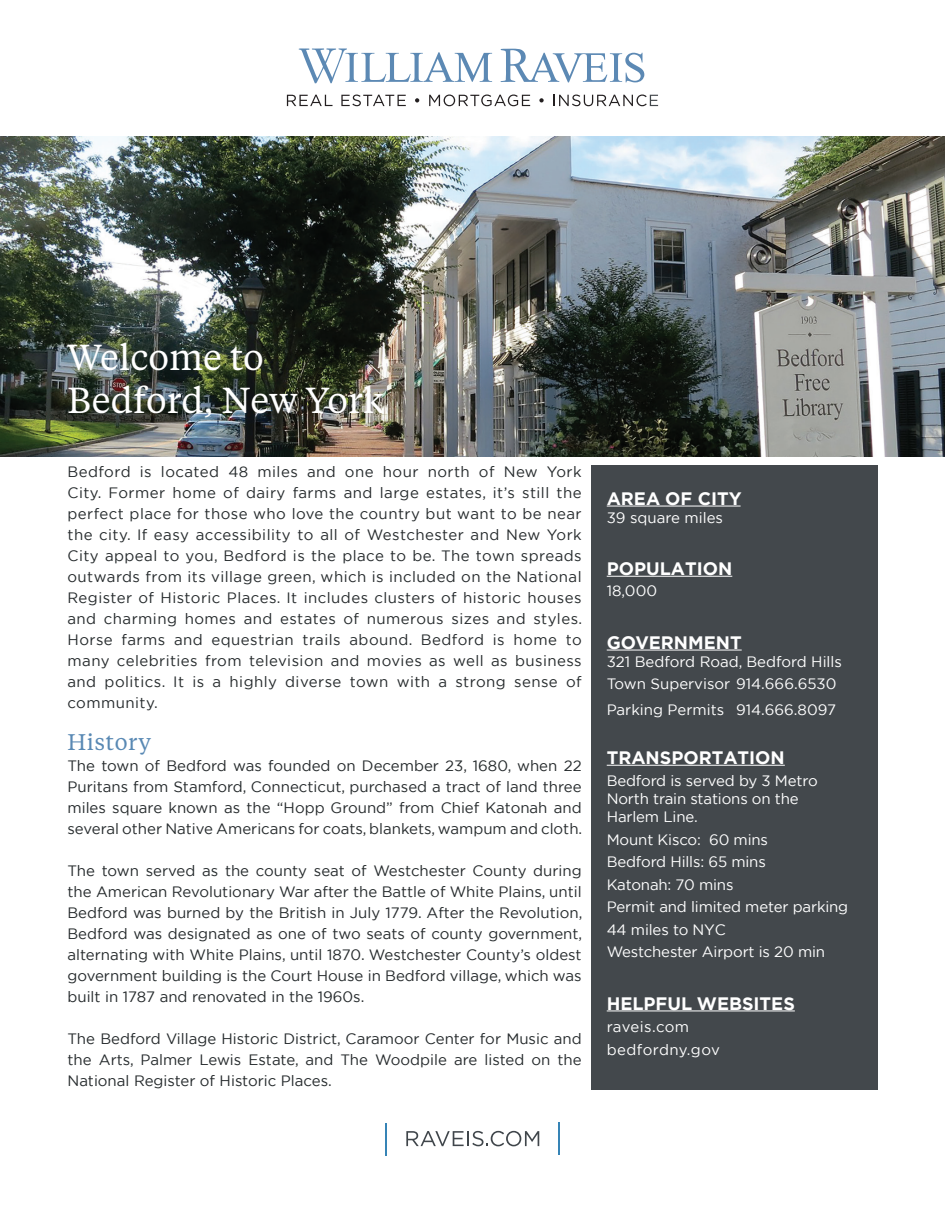
<style>
.page{position:relative;width:945px;height:1215px;background:#fff}
.page>*{position:absolute;margin:0;border:0;box-sizing:border-box;transform-origin:0 0}
.t1{font:36px/43.2px "Tiempos Text";color:#fff}
.t2{font:22.5px "Tiempos Text";letter-spacing:.03em;color:#5989b4}
.t3{font:700 18px "Gotham";color:#fff}
.t4{font:15px/21px "Gotham";color:#252a2c;text-align:justify}
.t5{font:15px/22.5px "Gotham";letter-spacing:-.01em;color:#fff}
.t6{font:15px/22.5px "Gotham";letter-spacing:.03em;color:#fff}
</style>
<div class="page">
<img style="left:0;top:137px;width:945px;height:320px">
<div style="left:591px;top:465px;width:287px;height:624px;background:#43484c"></div>
<hr style="left:607px;top:506px;width:134px;height:1px;background:#fff">
<hr style="left:607px;top:576px;width:125px;height:1px;background:#fff">
<hr style="left:607px;top:650px;width:135px;height:1px;background:#fff">
<hr style="left:607px;top:765px;width:178px;height:1px;background:#fff">
<hr style="left:607px;top:1010px;width:188px;height:1px;background:#fff">
<hr style="left:558px;top:1122px;width:2px;height:32px;background:#3684b6">
<hr style="left:385px;top:1123px;width:2px;height:32px;background:#3684b6">
<svg style="left:406px;top:1131px;width:133px;height:15px"></svg>
<svg style="left:299px;top:48px;width:193px;height:35px"></svg>
<svg style="left:501px;top:49px;width:143px;height:33px"></svg>
<svg style="left:287px;top:95px;width:46px;height:11px"></svg>
<svg style="left:341px;top:95px;width:65px;height:11px"></svg>
<svg style="left:415px;top:98px;width:4px;height:4px"></svg>
<svg style="left:429px;top:95px;width:101px;height:11px"></svg>
<svg style="left:539px;top:98px;width:5px;height:4px"></svg>
<svg style="left:554px;top:95px;width:104px;height:11px"></svg>
<h1 class="t1" style="left:68px;top:334px;width:317px">Welcome to<br>Bedford, New York</h1>
<p class="t4" style="left:68px;top:461px;width:516px">Bedford is located 48 miles and one hour north of New York City. Former home of dairy farms and large estates, it’s still the perfect place for those who love the country but want to be near the city. If easy accessibility to all of Westchester and New York City appeal to you, Bedford is the place to be. The town spreads outwards from its village green, which is included on the National Register of Historic Places. It includes clusters of historic houses and charming homes and estates of numerous sizes and styles.<br>Horse farms and equestrian trails abound. Bedford is home to many celebrities from television and movies as well as business and politics. It is a highly diverse town with a strong sense of community.</p>
<h2 class="t2" style="left:68px;top:727px;width:85px">History</h2>
<p class="t4" style="left:68px;top:755px;width:516px">The town of Bedford was founded on December 23, 1680, when 22<br>Puritans from Stamford, Connecticut, purchased a tract of land three miles square known as the “Hopp Ground” from Chief Katonah and several other Native Americans for coats, blankets, wampum and cloth.</p>
<p class="t4" style="left:68px;top:860px;width:516px">The town served as the county seat of Westchester County during the American Revolutionary War after the Battle of White Plains, until Bedford was burned by the British in July 1779. After the Revolution, Bedford was designated as one of two seats of county government, alternating with White Plains, until 1870. Westchester County’s oldest government building is the Court House in Bedford village, which was built in 1787 and renovated in the 1960s.</p>
<p class="t4" style="left:68px;top:1028px;width:516px">The Bedford Village Historic District, Caramoor Center for Music and the Arts, Palmer Lewis Estate, and The Woodpile are listed on the National Register of Historic Places.</p>
<p class="t3" style="left:607px;top:486px;width:136px">AREA OF CITY</p>
<p class="t5" style="left:607px;top:506px;width:118px">39 square miles</p>
<p class="t3" style="left:607px;top:557px;width:127px">POPULATION</p>
<p class="t5" style="left:607px;top:580px;width:52px">18,000</p>
<p class="t3" style="left:607px;top:630px;width:136px">GOVERNMENT</p>
<p class="t5" style="left:607px;top:650px;width:237px">321 Bedford Road, Bedford Hills<br>Town Supervisor 914.666.6530</p>
<p class="t5" style="left:607px;top:698px;width:231px">Parking Permits 914.666.8097</p>
<p class="t3" style="left:607px;top:746px;width:180px">TRANSPORTATION</p>
<p class="t5" style="left:607px;top:772px;width:212px;line-height:18px">Bedford is served by 3 Metro<br>North train stations on the<br>Harlem Line.</p>
<p class="t5" style="left:607px;top:828px;width:243px">Mount Kisco: 60 mins<br>Bedford Hills: 65 mins<br>Katonah: 70 mins<br>Permit and limited meter parking<br>44 miles to NYC<br>Westchester Airport is 20 min</p>
<p class="t3" style="left:607px;top:991px;width:190px">HELPFUL WEBSITES</p>
<p class="t6" style="left:607px;top:1015px;width:115px">raveis.com bedfordny.gov</p>
</div>
